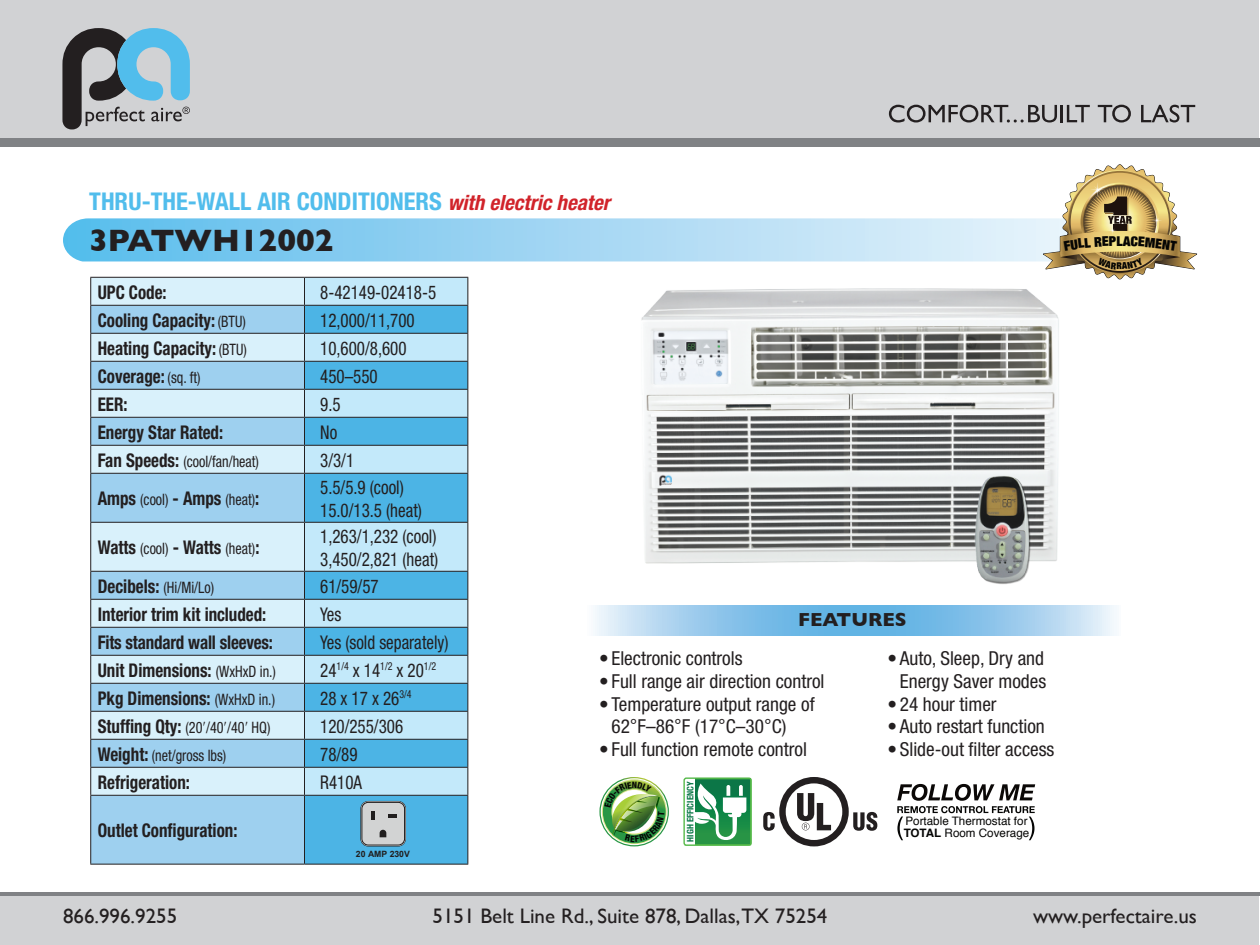
<style>
.page{position:relative;width:1260px;height:945px;background:#fff}
.page>*{position:absolute;margin:0;border:0;box-sizing:border-box;transform-origin:0 0}
.t1{font:700 31.5px "Gill Sans";color:#231f20}
.t2{font:700 condensed 24.5px "Helvetica Neue";color:#51bdec}
.t3{font:21px "Gill Sans";color:#231f20}
.t4{font:condensed 19.25px/22.8px "Helvetica Neue";color:#231f20}
.t5{font:700 19.25px "Gill Sans";color:#231f20}
.t6{font:700 condensed 18.9px "Helvetica Neue";color:#231f20;scale:.9 1}
.t7{font:condensed 18.9px/22.8px "Helvetica Neue";color:#231f20;scale:.9 1}
.t8{font:condensed 15.75px "Helvetica Neue";color:#231f20;scale:.9 1}
.t9{font:900 expanded 13.65px "Helvetica Neue";color:#050504}
.t10{font:11.72px/11.9px "Helvetica";color:#050504}
.t11{font:condensed 11.03px "Helvetica Neue";color:#231f20;scale:.9 1}
.t12{font:900 expanded 9.45px "Helvetica Neue";color:#050504}
.t13{font:700 condensed 8.92px "Helvetica Neue";color:#0b7747}
.t14{font:700 8.58px "Arial";color:#211e1e}
.s1{font-style:italic;font-size:21px;color:#d1232a}
.s2{font-weight:400;font-size:15.75px}
.s3{font-weight:700;font-size:18.9px}
.s4{font-size:18.9px}
.s5{font-family:"Arial";font-stretch:normal}
.s6{font-weight:700}
</style>
<div class="page">
<img style="left:644px;top:473px;width:414px;height:91px">
<svg style="left:91px;top:474px;width:213px;height:390px;background:#b5dcf2"></svg>
<svg style="left:305px;top:474px;width:162px;height:390px;background:#7dc9ec"></svg>
<hr style="left:90px;top:473px;width:214px;height:1px;background:#231f20">
<hr style="left:90px;top:474px;width:1px;height:48px;background:#231f20">
<hr style="left:90px;top:522px;width:214px;height:1px;background:#231f20">
<hr style="left:90px;top:523px;width:1px;height:48px;background:#231f20">
<hr style="left:90px;top:571px;width:214px;height:1px;background:#231f20">
<hr style="left:304px;top:473px;width:164px;height:1px;background:#231f20">
<hr style="left:304px;top:474px;width:1px;height:48px;background:#231f20">
<hr style="left:467px;top:474px;width:1px;height:48px;background:#231f20">
<hr style="left:304px;top:522px;width:164px;height:1px;background:#231f20">
<hr style="left:304px;top:523px;width:1px;height:48px;background:#231f20">
<hr style="left:467px;top:523px;width:1px;height:48px;background:#231f20">
<hr style="left:304px;top:571px;width:164px;height:1px;background:#231f20">
<hr style="left:90px;top:599px;width:214px;height:1px;background:#231f20">
<hr style="left:304px;top:599px;width:164px;height:1px;background:#231f20">
<hr style="left:90px;top:627px;width:214px;height:1px;background:#231f20">
<hr style="left:304px;top:627px;width:164px;height:1px;background:#231f20">
<hr style="left:90px;top:655px;width:214px;height:1px;background:#231f20">
<hr style="left:304px;top:655px;width:164px;height:1px;background:#231f20">
<hr style="left:90px;top:683px;width:214px;height:1px;background:#231f20">
<hr style="left:304px;top:683px;width:164px;height:1px;background:#231f20">
<hr style="left:90px;top:711px;width:214px;height:1px;background:#231f20">
<hr style="left:304px;top:711px;width:164px;height:1px;background:#231f20">
<hr style="left:90px;top:739px;width:214px;height:1px;background:#231f20">
<hr style="left:304px;top:739px;width:164px;height:1px;background:#231f20">
<hr style="left:90px;top:767px;width:214px;height:1px;background:#231f20">
<svg style="left:90px;top:572px;width:1px;height:223px"></svg>
<hr style="left:304px;top:767px;width:164px;height:1px;background:#231f20">
<svg style="left:304px;top:572px;width:1px;height:223px"></svg>
<svg style="left:467px;top:572px;width:1px;height:223px"></svg>
<hr style="left:90px;top:795px;width:214px;height:1px;background:#231f20">
<hr style="left:90px;top:796px;width:1px;height:68px;background:#231f20">
<hr style="left:304px;top:795px;width:164px;height:1px;background:#231f20">
<hr style="left:304px;top:796px;width:1px;height:68px;background:#231f20">
<hr style="left:467px;top:796px;width:1px;height:68px;background:#231f20">
<hr style="left:90px;top:864px;width:214px;height:1px;background:#231f20">
<hr style="left:304px;top:864px;width:164px;height:1px;background:#231f20">
<svg style="left:853px;top:812px;width:25px;height:19px"></svg>
<div style="left:779px;top:777px;width:70px;height:69px;background:#231f20;border-radius:50%"></div>
<div style="left:786px;top:783px;width:56px;height:57px;background:#fff;border-radius:50%"></div>
<svg style="left:797px;top:793px;width:34px;height:37px"></svg>
<svg style="left:763px;top:812px;width:12px;height:19px"></svg>
<div style="left:685px;top:779px;width:66px;height:66px;background:linear-gradient(to bottom,#007147,#269845)"></div>
<div style="left:684px;top:778px;width:67px;height:67px;border:1px solid #53b847"></div>
<svg style="left:695px;top:783px;width:51px;height:59px"></svg>
<div style="left:685px;top:778px;width:10px;height:67px;background:#fff"></div>
<div style="left:683px;top:777px;width:69px;height:69px;border:1px solid #53b847;border-radius:2px"></div>
<div style="left:1px;top:0;width:1258px;height:142px;background:#d1d2d4"></div>
<div style="left:1px;top:895px;width:1258px;height:50px;background:#d1d2d4"></div>
<div style="left:0;top:138px;width:1260px;height:9px;background:#808285"></div>
<hr style="left:0;top:893px;width:1260px;height:3px;background:#808285">
<svg style="left:62px;top:28px;width:128px;height:101px"></svg>
<svg style="left:889px;top:105px;width:168px;height:17px"></svg>
<hr style="left:1060px;top:105px;width:3px;height:17px;background:#231f20">
<svg style="left:1067px;top:105px;width:23px;height:17px"></svg>
<svg style="left:1098px;top:105px;width:33px;height:17px"></svg>
<svg style="left:1141px;top:105px;width:54px;height:17px"></svg>
<svg style="left:897px;top:784px;width:138px;height:56px"></svg>
<svg style="left:595px;top:606px;width:522px;height:29px;background:#94c9eb"></svg>
<img style="left:967px;top:473px;width:69px;height:111px">
<div style="left:360px;top:801px;width:46px;height:45px;border:3px solid #211e1e;border-radius:6px"></div>
<div style="left:361px;top:801px;width:44px;height:45px;border:2px solid #fff;border-radius:6px"></div>
<div style="left:362px;top:802px;width:43px;height:43px;background:#d2d3d3;border-radius:6px"></div>
<div style="left:361px;top:802px;width:44px;height:44px;border:1px solid #211e1e;border-radius:6px"></div>
<svg style="left:389px;top:814px;width:8px;height:3px"></svg>
<svg style="left:371px;top:811px;width:4px;height:9px"></svg>
<svg style="left:380px;top:830px;width:6px;height:7px"></svg>
<img style="left:599px;top:777px;width:70px;height:69px">
<svg style="left:63px;top:164px;width:1134px;height:309px"></svg>
<p class="t2" style="left:89px;top:187px;width:522px">THRU-THE-WALL AIR CONDITIONERS <span class="s1">with electric heater</span></p>
<h1 class="t1" style="left:89px;top:215px;width:246px">3PATWH12002</h1>
<p class="t6" style="left:98px;top:280px;width:78px">UPC Code:</p>
<p class="t7" style="left:320px;top:281px;width:130px">8-42149-02418-5</p>
<p class="t6" style="left:98px;top:308px;width:166px">Cooling Capacity: <span class="s2">(BTU)</span></p>
<p class="t7" style="left:320px;top:309px;width:107px">12,000/11,700</p>
<p class="t6" style="left:98px;top:336px;width:167px">Heating Capacity: <span class="s2">(BTU)</span></p>
<p class="t7" style="left:320px;top:337px;width:97px">10,600/8,600</p>
<p class="t6" style="left:98px;top:364px;width:116px">Coverage: <span class="s2">(sq. ft)</span></p>
<p class="t7" style="left:320px;top:365px;width:65px">450–550</p>
<p class="t6" style="left:98px;top:392px;width:35px">EER:</p>
<p class="t7" style="left:320px;top:393px;width:24px">9.5</p>
<p class="t6" style="left:98px;top:420px;width:141px">Energy Star Rated:</p>
<p class="t7" style="left:320px;top:421px;width:20px">No</p>
<p class="t8" style="left:98px;top:452px;width:181px"><span class="s3">Fan Speeds:</span> (cool/fan/heat)</p>
<p class="t7" style="left:320px;top:449px;width:39px">3/3/1</p>
<p class="t8" style="left:98px;top:490px;width:181px"><span class="s3">Amps</span> (cool) <span class="s3">- Amps</span> (heat)<span class="s3">:</span></p>
<p class="t7" style="left:320px;top:476px;width:115px">5.5/5.9 (cool)<br>15.0/13.5 (heat)</p>
<p class="t6" style="left:98px;top:536px;width:181px">Watts <span class="s2">(cool)</span> - Watts <span class="s2">(heat)</span>:</p>
<p class="t7" style="left:320px;top:525px;width:133px">1,263/1,232 (cool)<br>3,450/2,821 (heat)</p>
<p class="t8" style="left:98px;top:578px;width:131px"><span class="s3">Decibels:</span> (Hi/Mi/Lo)</p>
<p class="t7" style="left:320px;top:575px;width:66px">61/59/57</p>
<p class="t6" style="left:98px;top:602px;width:189px">Interior trim kit included:</p>
<p class="t7" style="left:320px;top:603px;width:25px">Yes</p>
<p class="t6" style="left:98px;top:630px;width:196px">Fits standard wall sleeves:</p>
<p class="t7" style="left:320px;top:631px;width:144px">Yes (sold separately)</p>
<p class="t6" style="left:98px;top:658px;width:200px">Unit Dimensions: <span class="s2">(WxHxD in.)</span></p>
<p class="t11" style="left:320px;top:660px;width:130px"><span class="s4">24</span>1/4 <span class="s4">x 14</span>1/2 <span class="s4">x 20</span>1/2</p>
<p class="t6" style="left:98px;top:686px;width:199px">Pkg Dimensions: <span class="s2">(WxHxD in.)</span></p>
<p class="t7" style="left:320px;top:687px;width:103px">28 x 17 x 26<sup>3/4</sup></p>
<p class="t6" style="left:98px;top:714px;width:193px">Stuffing Qty: <span class="s2">(20 /40 /40 HQ)</span></p>
<p class="t7" style="left:320px;top:715px;width:94px">120/255/306</p>
<p class="t8" style="left:98px;top:746px;width:144px"><span class="s3">Weight:</span> (net/gross lbs)</p>
<p class="t7" style="left:320px;top:743px;width:43px">78/89</p>
<p class="t6" style="left:98px;top:770px;width:104px">Refrigeration:</p>
<p class="t7" style="left:320px;top:771px;width:48px">R410A</p>
<p class="t6" style="left:98px;top:819px;width:157px">Outlet Configuration:</p>
<p class="t14" style="left:356px;top:848px;width:55px">20 AMP 230V</p>
<p class="t5" style="left:798px;top:605px;width:110px">FEATURES</p>
<p class="t4" style="left:599px;top:647px;width:145px">• Electronic controls</p>
<p class="t4" style="left:599px;top:670px;width:227px">• Full range air direction control</p>
<p class="t4" style="left:611px;top:692px;width:205px;text-indent:-12px">• Temperature output range of<br>62<span class="s5">°</span>F–86<span class="s5">°</span>F (17<span class="s5">°</span>C–30<span class="s5">°</span>C)</p>
<p class="t4" style="left:599px;top:738px;width:209px">• Full function remote control</p>
<p class="t13" style="left:685px;top:842px;width:62px;rotate:-90deg">HIGH EFFICIENCY</p>
<p class="t4" style="left:888px;top:647px;width:160px;text-align:right">• Auto, Sleep, Dry and<br>Energy Saver modes</p>
<p class="t4" style="left:888px;top:692px;width:111px">• 24 hour timer</p>
<p class="t4" style="left:888px;top:715px;width:159px">• Auto restart function</p>
<p class="t4" style="left:888px;top:738px;width:168px">• Slide-out filter access</p>
<p class="t10" style="left:904px;top:816px;width:127px">Portable Thermostat for<br><span class="s6">TOTAL</span> Room Coverage</p>
<p class="t9" style="left:1116px;top:232px;width:8px">L</p>
<p class="t12" style="left:1116px;top:260px;width:7px">R</p>
<p class="t3" style="left:63px;top:903px;width:116px">866.996.9255</p>
<p class="t3" style="left:433px;top:903px;width:396px">5151 Belt Line Rd., Suite 878, Dallas,TX 75254</p>
<p class="t3" style="left:1033px;top:903px;width:165px">www.perfectaire.us</p>
</div>
